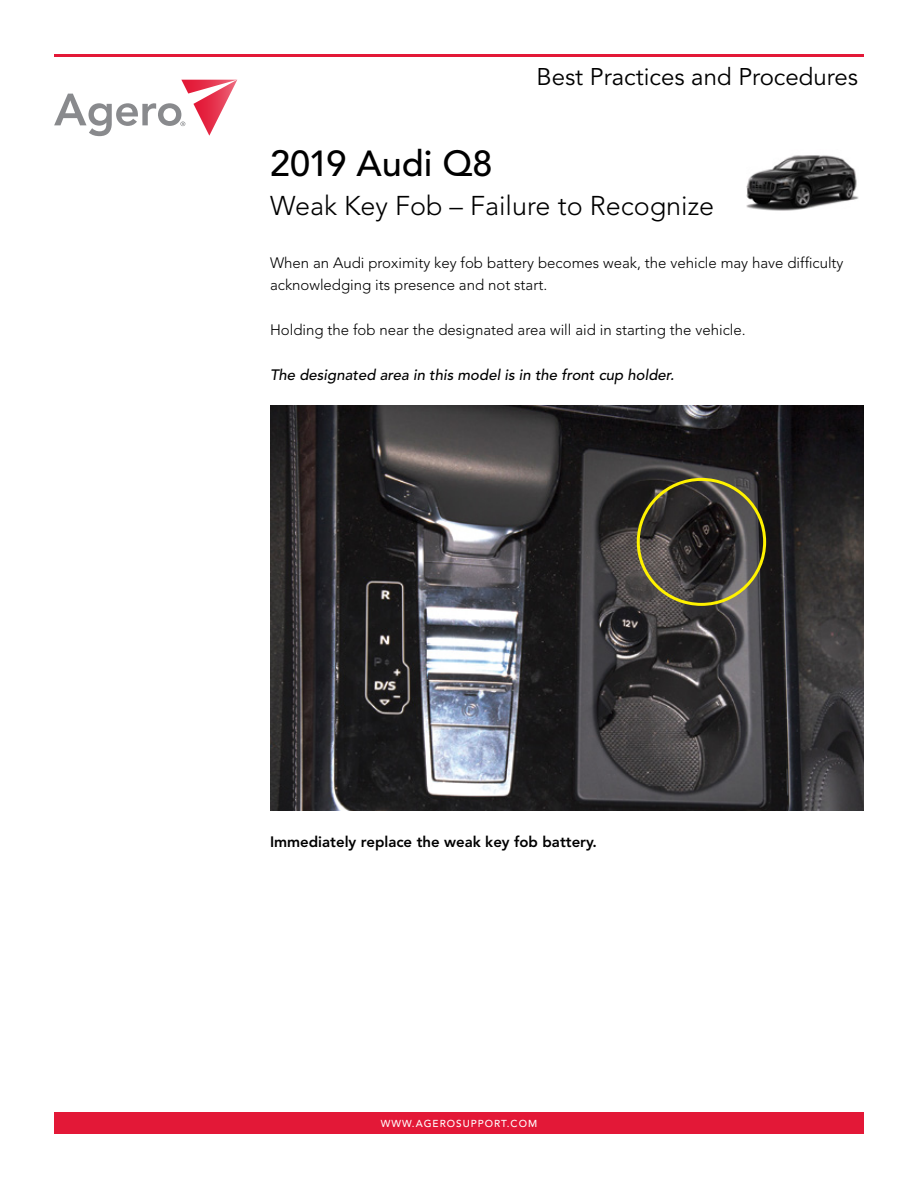
<style>
.page{position:relative;width:918px;height:1188px;background:#fff}
.page>*{position:absolute;margin:0;border:0;box-sizing:border-box;transform-origin:0 0}
.t1{font:500 36px "Avenir LT Pro";color:#000}
.t2{font:300 27px "Avenir";color:#000}
.t3{font:24px "Avenir LT Pro";color:#000}
.t4{font:300 15px/22.5px "Avenir";color:#000}
.t5{font:italic 500 15px "Avenir";color:#000}
.t6{font:800 15px "Avenir";color:#000}
.t7{font:500 10.05px "Avenir LT Pro";letter-spacing:.1em;color:#fff}
</style>
<div class="page">
<svg style="left:54px;top:80px;width:183px;height:56px"></svg>
<div style="left:54px;top:1112px;width:810px;height:22px;background:#e31837"></div>
<hr style="left:54px;top:54px;width:810px;height:3px;background:#e31837">
<img style="left:746px;top:155px;width:113px;height:56px">
<img style="left:270px;top:405px;width:594px;height:405px">
<div style="left:637px;top:478px;width:129px;height:128px;border:3px solid #fff200;border-radius:50%"></div>
<h3 class="t3" style="left:537px;top:63px;width:323px">Best Practices and Procedures</h3>
<h1 class="t1" style="left:270px;top:142px;width:224px">2019 Audi Q8</h1>
<h2 class="t2" style="left:270px;top:190px;width:446px">Weak Key Fob – Failure to Recognize</h2>
<p class="t4" style="left:270px;top:251px;width:575px">When an Audi proximity key fob battery becomes weak, the vehicle may have difficulty acknowledging its presence and not start.</p>
<p class="t4" style="left:270px;top:319px;width:477px">Holding the fob near the designated area will aid in starting the vehicle.</p>
<p class="t5" style="left:270px;top:367px;width:406px">The designated area in this model is in the front cup holder.</p>
<p class="t6" style="left:270px;top:832px;width:328px">Immediately replace the weak key fob battery.</p>
<p class="t7" style="left:381px;top:1118px;width:158px">WWW.AGEROSUPPORT.COM</p>
</div>
